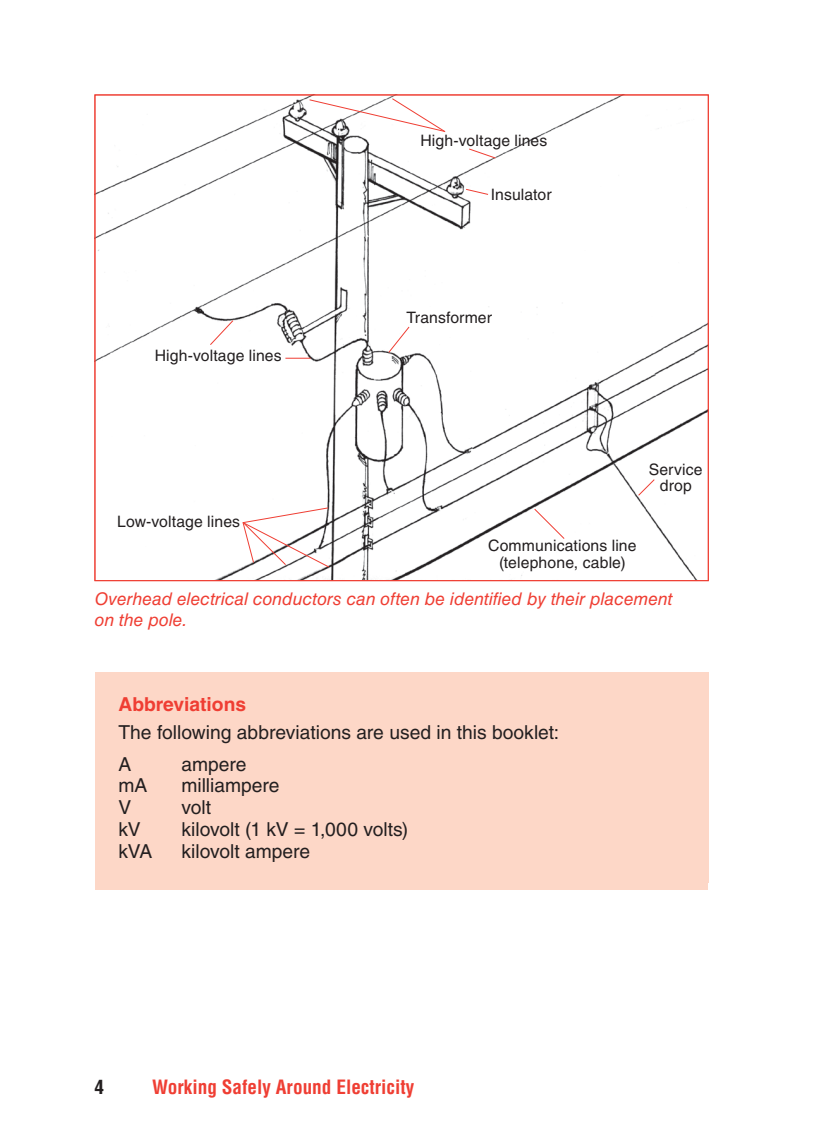
<style>
.page{position:relative;width:819px;height:1134px;background:#fff}
.page>*{position:absolute;margin:0;border:0;box-sizing:border-box;transform-origin:0 0}
.t1{font:19.25px/31.7px "Helvetica LT Std";color:#231f20}
.t2{font:700 condensed 19.25px "Helvetica LT Std";color:#ef3e33}
.t3{font:700 19.25px "Helvetica LT Std";color:#ef3e33}
.t4{font:700 condensed 19.25px "Helvetica LT Std";color:#231f20}
.t5{font:italic 17.5px/20.1px "Helvetica LT Std";color:#ef3e33}
.t6{font:15.75px/16.6px "Helvetica LT Std";letter-spacing:.01em;color:#231f20;text-align:center}
</style>
<div class="page">
<img style="left:96px;top:96px;width:611px;height:483px">
<div style="left:95px;top:674px;width:612px;height:216px;background:#fdd7c7"></div>
<svg style="left:209px;top:319px;width:25px;height:27px"></svg>
<svg style="left:388px;top:326px;width:22px;height:28px"></svg>
<svg style="left:533px;top:508px;width:32px;height:32px"></svg>
<svg style="left:637px;top:478px;width:19px;height:19px"></svg>
<svg style="left:465px;top:188px;width:24px;height:7px"></svg>
<svg style="left:309px;top:98px;width:137px;height:35px"></svg>
<svg style="left:468px;top:148px;width:29px;height:11px"></svg>
<svg style="left:285px;top:358px;width:26px;height:1px"></svg>
<svg style="left:242px;top:507px;width:88px;height:61px"></svg>
<p class="t6" style="left:420px;top:134px;width:128px">High-voltage lines</p>
<p class="t6" style="left:491px;top:188px;width:62px">Insulator</p>
<p class="t6" style="left:155px;top:349px;width:128px">High-voltage lines</p>
<p class="t6" style="left:117px;top:515px;width:124px">Low-voltage lines</p>
<p class="t6" style="left:407px;top:311px;width:87px">Transformer</p>
<p class="t6" style="left:649px;top:463px;width:55px">Service drop</p>
<p class="t6" style="left:488px;top:539px;width:150px">Communications line (telephone, cable)</p>
<p class="t5" style="left:95px;top:591px;width:579px">Overhead electrical conductors can often be identified by their placement on the pole.</p>
<p class="t3" style="left:118px;top:697px;width:129px">Abbreviations</p>
<p class="t1" style="left:118px;top:718px;width:442px">The following abbreviations are used in this booklet:<br>A</p>
<p class="t1" style="left:181px;top:750px;width:67px">ampere</p>
<p class="t1" style="left:118px;top:772px;width:30px">mA</p>
<p class="t1" style="left:181px;top:772px;width:100px">milliampere</p>
<p class="t1" style="left:118px;top:794px;width:14px">V</p>
<p class="t1" style="left:181px;top:794px;width:31px">volt</p>
<p class="t1" style="left:118px;top:816px;width:24px">kV</p>
<p class="t1" style="left:182px;top:816px;width:228px">kilovolt (1 kV = 1,000 volts)</p>
<p class="t1" style="left:118px;top:838px;width:35px">kVA</p>
<p class="t1" style="left:182px;top:838px;width:130px">kilovolt ampere</p>
<p class="t4" style="left:94px;top:1080px;width:11px">4</p>
<p class="t2" style="left:152px;top:1080px;width:264px">Working Safely Around Electricity</p>
</div>
